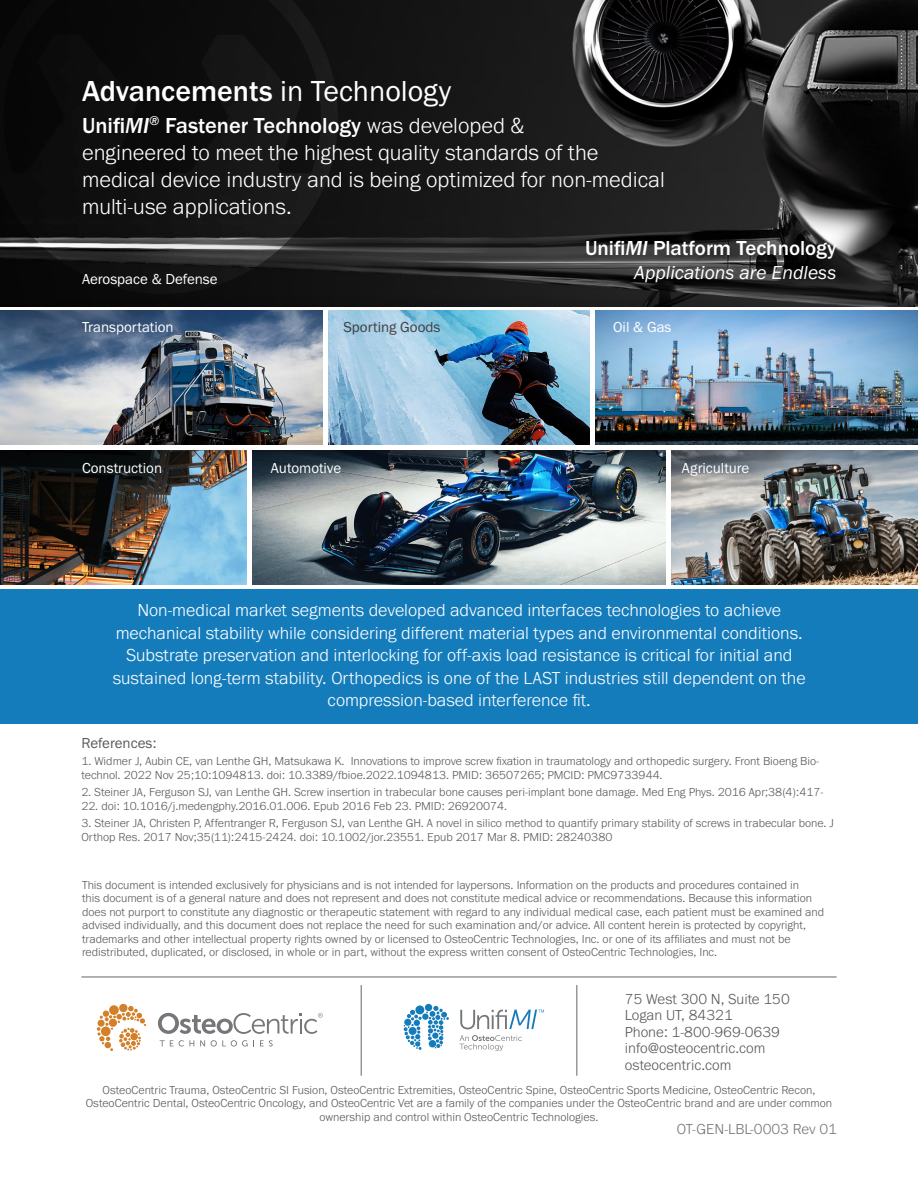
<style>
.page{position:relative;width:918px;height:1188px;background:#fff}
.page>*{position:absolute;margin:0;border:0;box-sizing:border-box;transform-origin:0 0}
.t1{font:500 30px "Franklin Gothic URW";color:#fff}
.t2{font:300 22.5px/27px "Franklin Gothic URW";color:#fff}
.t3{font:500 21px "Franklin Gothic URW";color:#fff}
.t4{font:19.5px "Franklin Gothic URW Boo Ita";color:#fff}
.t5{font:300 18px/22.5px "Franklin Gothic URW";color:#fff;text-align:center}
.t6{font:300 15px "Franklin Gothic URW";color:#59595c}
.t7{font:15px "Franklin Gothic URW Boo";color:#fff}
.t8{font:300 15px "Franklin Gothic URW";color:#757679}
.t9{font:15px "Franklin Gothic URW Boo";color:#414042}
.t10{font:15px "Franklin Gothic URW Boo";color:#59595c}
.t11{font:300 12px/13.5px "Franklin Gothic URW";color:#59595c}
.s1{font-family:"Franklin Gothic URW Boo";font-weight:400}
.s2{font-weight:500}
.s3{font-family:"Franklin Gothic URW Med Ita";font-weight:400}
</style>
<div class="page">
<img style="left:0;top:0;width:918px;height:306px">
<img style="left:0;top:310px;width:323px;height:134px">
<img style="left:595px;top:310px;width:323px;height:134px">
<img style="left:329px;top:310px;width:260px;height:134px">
<img style="left:0;top:450px;width:247px;height:134px">
<img style="left:671px;top:450px;width:247px;height:134px">
<img style="left:253px;top:450px;width:412px;height:134px">
<div style="left:0;top:589px;width:918px;height:135px;background:#157cbc"></div>
<svg style="left:0;top:0;width:338px;height:294px;fill:#0f0f0f"></svg>
<hr style="left:361px;top:985px;width:1px;height:91px;background:#757679">
<hr style="left:576px;top:985px;width:1px;height:91px;background:#757679">
<hr style="left:81px;top:976px;width:756px;height:2px;background:#757679">
<svg style="left:119px;top:1004px;width:9px;height:8px"></svg>
<svg style="left:97px;top:1006px;width:49px;height:45px"></svg>
<div style="left:98px;top:1020px;width:7px;height:7px;background:#d38028;border-radius:50%"></div>
<div style="left:101px;top:1027px;width:10px;height:9px;background:#d38028;border-radius:50%"></div>
<div style="left:109px;top:1005px;width:10px;height:10px;background:#d38028;border-radius:50%"></div>
<div style="left:130px;top:1033px;width:8px;height:7px;background:#d38028;border-radius:50%"></div>
<svg style="left:160px;top:1040px;width:13px;height:6px"></svg>
<svg style="left:179px;top:1040px;width:15px;height:7px"></svg>
<svg style="left:200px;top:1040px;width:5px;height:6px"></svg>
<svg style="left:211px;top:1040px;width:43px;height:7px"></svg>
<svg style="left:260px;top:1040px;width:13px;height:7px"></svg>
<svg style="left:158px;top:1013px;width:165px;height:21px"></svg>
<div style="left:425px;top:1004px;width:7px;height:7px;background:#157cbc;border-radius:50%"></div>
<svg style="left:404px;top:1006px;width:45px;height:44px"></svg>
<div style="left:404px;top:1019px;width:7px;height:7px;background:#157cbc;border-radius:50%"></div>
<div style="left:409px;top:1027px;width:8px;height:8px;background:#157cbc;border-radius:50%"></div>
<div style="left:415px;top:1005px;width:9px;height:9px;background:#157cbc;border-radius:50%"></div>
<div style="left:429px;top:1040px;width:7px;height:7px;background:#157cbc;border-radius:50%"></div>
<svg style="left:460px;top:1035px;width:62px;height:16px"></svg>
<svg style="left:460px;top:1010px;width:84px;height:19px"></svg>
<p class="t1" style="left:82px;top:72px;width:371px">Advancements <span class="s1">in Technology</span></p>
<p class="t2" style="left:82px;top:111px;width:584px"><span class="s2">Unifi</span><span class="s3">MI</span><sup>®</sup> <span class="s2">Fastener Technology</span> was developed &amp;<br>engineered to meet the highest quality standards of the medical device industry and is being optimized for non-medical multi-use applications.</p>
<p class="t7" style="left:82px;top:270px;width:137px">Aerospace &amp; Defense</p>
<p class="t3" style="left:585px;top:235px;width:253px">Unifi<span class="s3">MI</span> Platform Technology</p>
<p class="t4" style="left:634px;top:260px;width:204px">Applications are Endless</p>
<p class="t7" style="left:82px;top:318px;width:93px">Transportation</p>
<p class="t9" style="left:343px;top:318px;width:99px">Sporting Goods</p>
<p class="t7" style="left:613px;top:318px;width:60px">Oil &amp; Gas</p>
<p class="t7" style="left:82px;top:458px;width:82px">Construction</p>
<p class="t7" style="left:271px;top:458px;width:72px">Automotive</p>
<p class="t7" style="left:682px;top:458px;width:69px">Agriculture</p>
<p class="t5" style="left:113px;top:599px;width:694px">Non-medical market segments developed advanced interfaces technologies to achieve mechanical stability while considering different material types and environmental conditions.<br>Substrate preservation and interlocking for off-axis load resistance is critical for initial and sustained long-term stability. Orthopedics is one of the LAST industries still dependent on the compression-based interference fit.</p>
<p class="t10" style="left:82px;top:734px;width:77px">References:</p>
<p class="t11" style="left:82px;top:753px;width:739px;line-height:14.4px">1. Widmer J, Aubin CE, van Lenthe GH, Matsukawa K. Innovations to improve screw fixation in traumatology and orthopedic surgery. Front Bioeng Bio&shy;technol. 2022 Nov 25;10:1094813. doi: 10.3389/fbioe.2022.1094813. PMID: 36507265; PMCID: PMC9733944.</p>
<p class="t11" style="left:82px;top:785px;width:744px">2. Steiner JA, Ferguson SJ, van Lenthe GH. Screw insertion in trabecular bone causes peri-implant bone damage. Med Eng Phys. 2016 Apr;38(4):417-</p>
<p class="t11" style="left:82px;top:799px;width:427px">22. doi: 10.1016/j.medengphy.2016.01.006. Epub 2016 Feb 23. PMID: 26920074.</p>
<p class="t11" style="left:82px;top:815px;width:754px;line-height:14.4px">3. Steiner JA, Christen P, Affentranger R, Ferguson SJ, van Lenthe GH. A novel in silico method to quantify primary stability of screws in trabecular bone. J<br>Orthop Res. 2017 Nov;35(11):2415-2424. doi: 10.1002/jor.23551. Epub 2017 Mar 8. PMID: 28240380</p>
<p class="t11" style="left:82px;top:878px;width:744px">This document is intended exclusively for physicians and is not intended for laypersons. Information on the products and procedures contained in<br>this document is of a general nature and does not represent and does not constitute medical advice or recommendations. Because this information does not purport to constitute any diagnostic or therapeutic statement with regard to any individual medical case, each patient must be examined and advised individually, and this document does not replace the need for such examination and/or advice. All content herein is protected by copyright, trademarks and other intellectual property rights owned by or licensed to OsteoCentric Technologies, Inc. or one of its affiliates and must not be redistributed, duplicated, or disclosed, in whole or in part, without the express written consent of OsteoCentric Technologies, Inc.</p>
<p class="t6" style="left:625px;top:989px;width:166px">75 West 300 N, Suite 150</p>
<p class="t6" style="left:625px;top:1006px;width:109px">Logan UT, 84321</p>
<p class="t6" style="left:625px;top:1022px;width:157px">Phone: 1-800-969-0639</p>
<p class="t6" style="left:625px;top:1039px;width:142px">info@osteocentric.com</p>
<p class="t6" style="left:625px;top:1055px;width:108px">osteocentric.com</p>
<p class="t11" style="left:86px;top:1083px;width:748px;text-align:center">OsteoCentric Trauma, OsteoCentric SI Fusion, OsteoCentric Extremities, OsteoCentric Spine, OsteoCentric Sports Medicine, OsteoCentric Recon,<br>OsteoCentric Dental, OsteoCentric Oncology, and OsteoCentric Vet are a family of the companies under the OsteoCentric brand and are under common ownership and control within OsteoCentric Technologies.</p>
<p class="t8" style="left:677px;top:1120px;width:162px">OT-GEN-LBL-0003 Rev 01</p>
</div>
